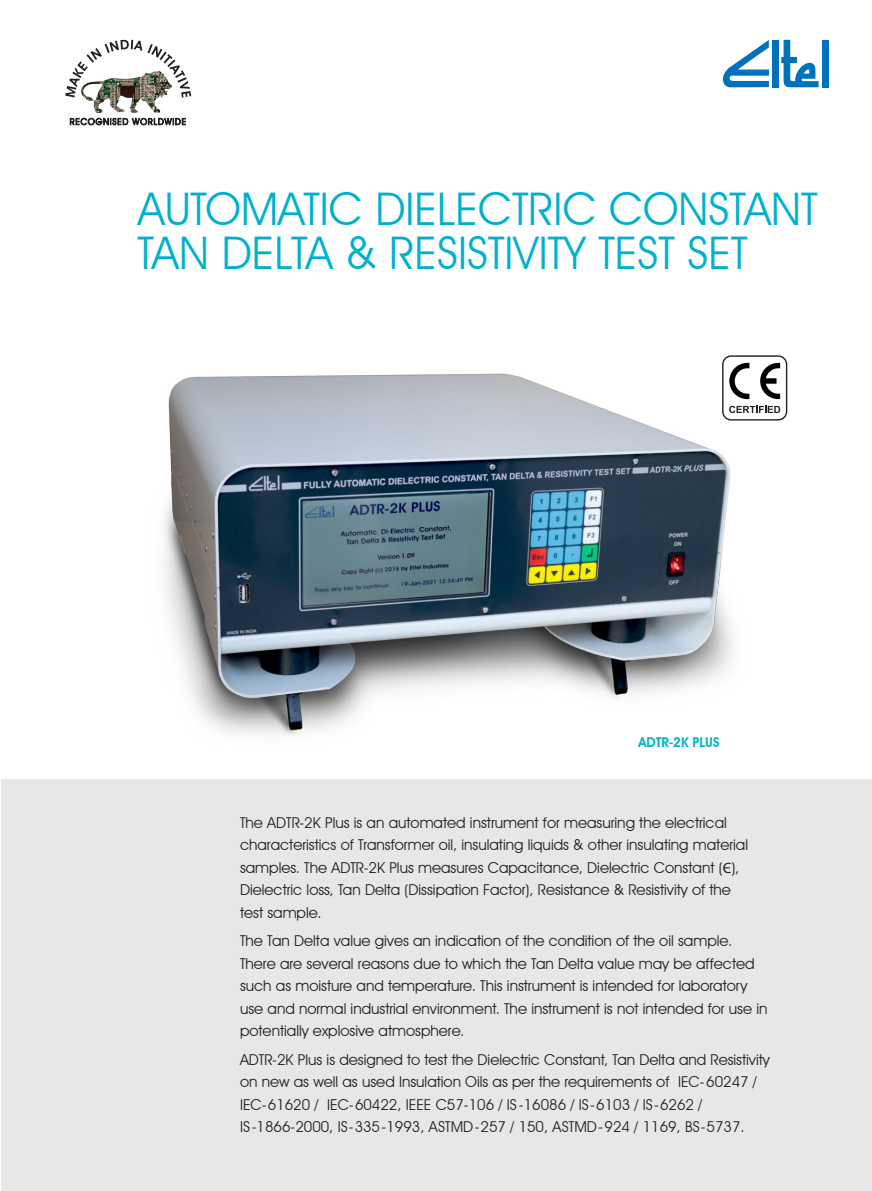
<style>
.page{position:relative;width:872px;height:1191px;background:#fff}
.page>*{position:absolute;margin:0;border:0;box-sizing:border-box;transform-origin:0 0}
.t1{font:45px/43.3px "Avant Garde IT Cby BT";color:#00b1cd}
.t2{font:15px/22.5px "Avant Garde IT Cby BT";color:#231f20}
.t3{font:600 13.5px "Avant Garde IT Cby BT";color:#00b1cd}
.s1{font-family:"Myriad Pro"}
</style>
<div class="page">
<div style="left:1px;top:779px;width:871px;height:412px;background:#e6e7e9"></div>
<svg style="left:723px;top:40px;width:46px;height:47px"></svg>
<div style="left:772px;top:40px;width:7px;height:47px;background:#0072bc"></div>
<div style="left:822px;top:40px;width:7px;height:47px;background:#0072bc"></div>
<svg style="left:781px;top:40px;width:37px;height:47px"></svg>
<div style="left:722px;top:355px;width:65px;height:65px;border:1px solid #231f20;border-radius:8px"></div>
<svg style="left:770px;top:363px;width:10px;height:36px"></svg>
<svg style="left:770px;top:406px;width:10px;height:7px"></svg>
<svg style="left:70px;top:118px;width:116px;height:7px"></svg>
<svg style="left:65px;top:40px;width:126px;height:58px"></svg>
<img style="left:81px;top:72px;width:90px;height:41px">
<img style="left:164px;top:355px;width:606px;height:381px">
<h1 class="t1" style="left:137px;top:187px;width:682px">AUTOMATIC DIELECTRIC CONSTANT<br>TAN DELTA &amp; RESISTIVITY TEST SET</h1>
<p class="t3" style="left:638px;top:734px;width:83px">ADTR-2K PLUS</p>
<p class="t2" style="left:240px;top:811px;width:509px">The ADTR-2K Plus is an automated instrument for measuring the electrical characteristics of Transformer oil, insulating liquids &amp; other insulating material samples. The ADTR-2K Plus measures Capacitance, Dielectric Constant (<span class="s1">Є</span>), Dielectric loss, Tan Delta (Dissipation Factor), Resistance &amp; Resistivity of the test sample.</p>
<p class="t2" style="left:240px;top:929px;width:529px">The Tan Delta value gives an indication of the condition of the oil sample.<br>There are several reasons due to which the Tan Delta value may be affected such as moisture and temperature. This instrument is intended for laboratory use and normal industrial environment. The instrument is not intended for use in potentially explosive atmosphere.</p>
<p class="t2" style="left:240px;top:1048px;width:531px">ADTR-2K Plus is designed to test the Dielectric Constant, Tan Delta and Resistivity on new as well as used Insulation Oils as per the requirements of IEC-60247 / IEC-61620 / IEC-60422, IEEE C57-106 / IS -16086 / IS-6103 / IS-6262 /<br>IS -1866-2000, IS-335-1993, ASTMD-257 / 150, ASTMD-924 / 1169, BS-5737.</p>
</div>
